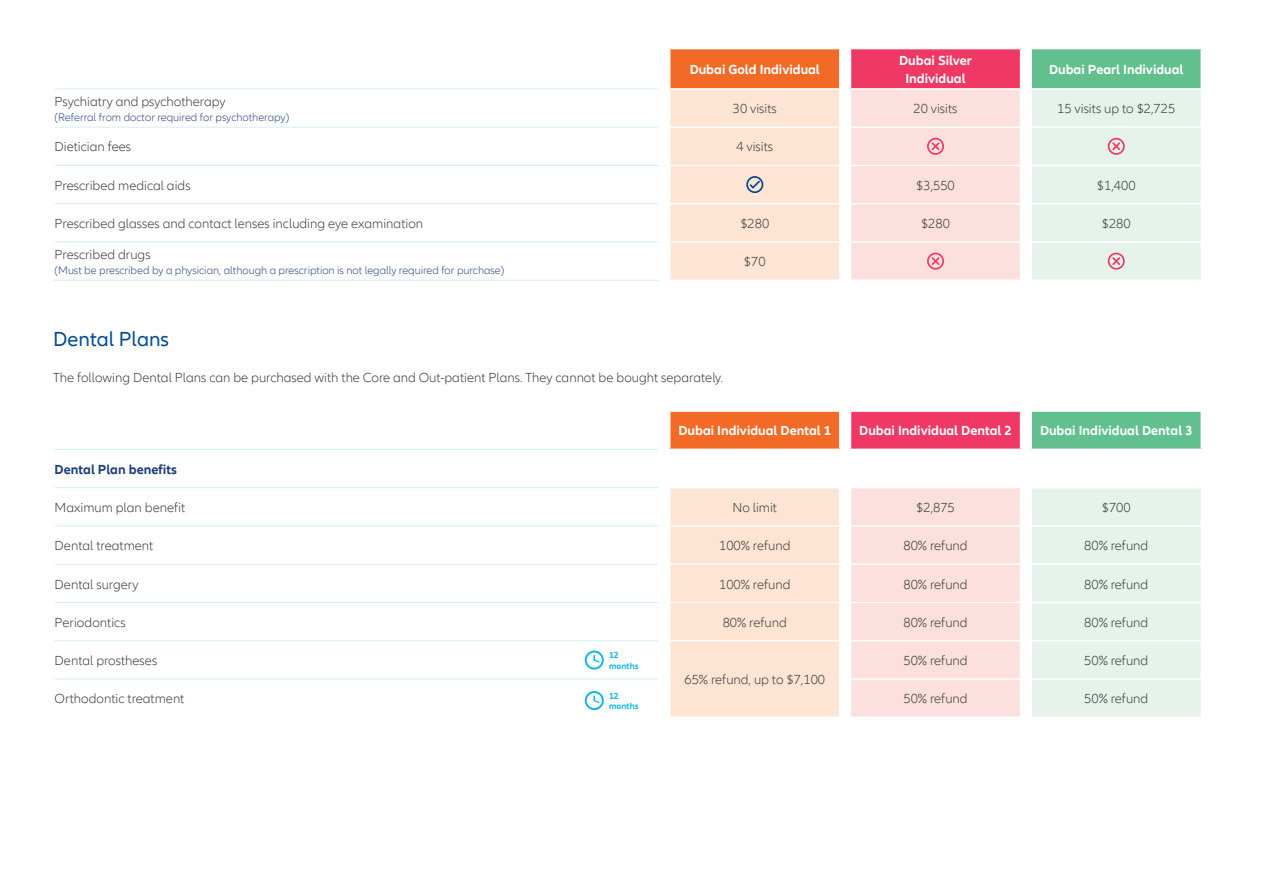
<style>
.page{position:relative;width:1263px;height:893px;background:#fff}
.page>*{position:absolute;margin:0;border:0;box-sizing:border-box;transform-origin:0 0}
.t1{font:21px "Allianz Neo";color:#014d95}
.t2{font:300 13.5px "Allianz Neo";color:#3e3e3f}
.t3{font:700 13.5px/18px "Allianz Neo";color:#fff;text-align:center}
.t4{font:700 13.5px "Allianz Neo";color:#1d3d7b}
.t5{font:300 11.25px "Allianz Neo";color:#2f4983}
.t6{font:700 9px/10.5px "Allianz Neo";color:#16b8e3}
</style>
<div class="page">
<svg style="left:55px;top:526px;width:603px;height:185px"></svg>
<div style="left:670px;top:411px;width:170px;height:38px;background:#f36a27"></div>
<div style="left:850px;top:411px;width:170px;height:38px;background:#ef3864"></div>
<div style="left:1031px;top:411px;width:170px;height:38px;background:#61c08d"></div>
<hr style="left:55px;top:564px;width:603px;height:1px;background:#d5eef1">
<hr style="left:55px;top:602px;width:603px;height:1px;background:#d5eef1">
<hr style="left:55px;top:640px;width:603px;height:1px;background:#d5eef1">
<hr style="left:55px;top:679px;width:603px;height:1px;background:#d5eef1">
<hr style="left:670px;top:410px;width:170px;height:2px;background:#fff">
<hr style="left:839px;top:412px;width:2px;height:37px;background:#fff">
<hr style="left:850px;top:410px;width:170px;height:2px;background:#fff">
<hr style="left:850px;top:412px;width:1px;height:37px;background:#fff">
<hr style="left:1031px;top:410px;width:171px;height:2px;background:#fff">
<hr style="left:1030px;top:412px;width:2px;height:37px;background:#fff">
<hr style="left:1200px;top:412px;width:2px;height:37px;background:#fff">
<hr style="left:55px;top:449px;width:603px;height:1px;background:#d5eef1">
<hr style="left:55px;top:525px;width:603px;height:1px;background:#d5eef1">
<hr style="left:55px;top:487px;width:603px;height:1px;background:#d5eef1">
<svg style="left:658px;top:487px;width:543px;height:230px"></svg>
<hr style="left:1031px;top:602px;width:171px;height:1px;background:#fff">
<svg style="left:585px;top:650px;width:19px;height:20px"></svg>
<svg style="left:585px;top:691px;width:19px;height:19px"></svg>
<svg style="left:55px;top:88px;width:603px;height:192px"></svg>
<div style="left:670px;top:49px;width:170px;height:40px;background:#f36a27"></div>
<div style="left:850px;top:49px;width:170px;height:40px;background:#ef3864"></div>
<div style="left:1031px;top:49px;width:170px;height:40px;background:#61c08d"></div>
<hr style="left:839px;top:49px;width:2px;height:39px;background:#fff">
<hr style="left:850px;top:49px;width:1px;height:39px;background:#fff">
<hr style="left:1030px;top:49px;width:2px;height:39px;background:#fff">
<hr style="left:1200px;top:49px;width:2px;height:39px;background:#fff">
<hr style="left:55px;top:127px;width:603px;height:1px;background:#d5eef1">
<hr style="left:55px;top:89px;width:603px;height:1px;background:#d5eef1">
<hr style="left:55px;top:165px;width:603px;height:1px;background:#d5eef1">
<hr style="left:55px;top:203px;width:603px;height:1px;background:#d5eef1">
<hr style="left:53px;top:280px;width:605px;height:1px;background:#d5eef1">
<hr style="left:55px;top:242px;width:603px;height:1px;background:#d5eef1">
<svg style="left:658px;top:88px;width:543px;height:193px"></svg>
<p class="t2" style="left:55px;top:94px;width:173px">Psychiatry and psychotherapy</p>
<p class="t5" style="left:55px;top:111px;width:236px">(Referral from doctor required for psychotherapy)</p>
<p class="t3" style="left:690px;top:61px;width:132px">Dubai Gold Individual</p>
<p class="t3" style="left:899px;top:52px;width:74px">Dubai Silver<br>Individual</p>
<p class="t3" style="left:1049px;top:61px;width:136px">Dubai Pearl Individual</p>
<p class="t2" style="left:733px;top:101px;width:46px">30 visits</p>
<p class="t2" style="left:913px;top:101px;width:46px">20 visits</p>
<p class="t2" style="left:1057px;top:101px;width:120px">15 visits up to $2,725</p>
<p class="t2" style="left:55px;top:139px;width:78px">Dietician fees</p>
<p class="t2" style="left:736px;top:139px;width:38px">4 visits</p>
<p class="t2" style="left:55px;top:178px;width:137px">Prescribed medical aids</p>
<p class="t2" style="left:916px;top:178px;width:40px">$3,550</p>
<p class="t2" style="left:1097px;top:178px;width:40px">$1,400</p>
<p class="t2" style="left:55px;top:216px;width:370px">Prescribed glasses and contact lenses including eye examination</p>
<p class="t2" style="left:740px;top:216px;width:30px">$280</p>
<p class="t2" style="left:921px;top:216px;width:30px">$280</p>
<p class="t2" style="left:1102px;top:216px;width:30px">$280</p>
<p class="t2" style="left:55px;top:247px;width:97px">Prescribed drugs</p>
<p class="t5" style="left:55px;top:264px;width:451px">(Must be prescribed by a physician, although a prescription is not legally required for purchase)</p>
<p class="t2" style="left:744px;top:254px;width:23px">$70</p>
<h1 class="t1" style="left:53px;top:327px;width:117px">Dental Plans</h1>
<p class="t2" style="left:53px;top:370px;width:672px">The following Dental Plans can be purchased with the Core and Out-patient Plans. They cannot be bought separately.</p>
<p class="t3" style="left:678px;top:422px;width:154px">Dubai Individual Dental 1</p>
<p class="t3" style="left:859px;top:422px;width:154px">Dubai Individual Dental 2</p>
<p class="t3" style="left:1040px;top:422px;width:154px">Dubai Individual Dental 3</p>
<p class="t4" style="left:55px;top:461px;width:124px">Dental Plan benefits</p>
<p class="t2" style="left:55px;top:500px;width:132px">Maximum plan benefit</p>
<p class="t2" style="left:732px;top:500px;width:46px">No limit</p>
<p class="t2" style="left:916px;top:500px;width:40px">$2,875</p>
<p class="t2" style="left:1102px;top:500px;width:30px">$700</p>
<p class="t2" style="left:55px;top:538px;width:100px">Dental treatment</p>
<p class="t2" style="left:719px;top:538px;width:73px">100% refund</p>
<p class="t2" style="left:903px;top:538px;width:66px">80% refund</p>
<p class="t2" style="left:1084px;top:538px;width:66px">80% refund</p>
<p class="t2" style="left:55px;top:576px;width:85px">Dental surgery</p>
<p class="t2" style="left:719px;top:576px;width:73px">100% refund</p>
<p class="t2" style="left:903px;top:576px;width:66px">80% refund</p>
<p class="t2" style="left:1084px;top:576px;width:66px">80% refund</p>
<p class="t2" style="left:55px;top:615px;width:72px">Periodontics</p>
<p class="t2" style="left:723px;top:615px;width:66px">80% refund</p>
<p class="t2" style="left:903px;top:615px;width:66px">80% refund</p>
<p class="t2" style="left:1084px;top:615px;width:66px">80% refund</p>
<p class="t2" style="left:55px;top:653px;width:104px">Dental prostheses</p>
<p class="t2" style="left:684px;top:672px;width:142px">65% refund, up to $7,100</p>
<p class="t6" style="left:609px;top:650px;width:31px">12 months</p>
<p class="t6" style="left:609px;top:691px;width:31px">12 months</p>
<p class="t2" style="left:903px;top:653px;width:66px">50% refund</p>
<p class="t2" style="left:1084px;top:653px;width:66px">50% refund</p>
<p class="t2" style="left:55px;top:691px;width:131px">Orthodontic treatment</p>
<p class="t2" style="left:903px;top:691px;width:66px">50% refund</p>
<p class="t2" style="left:1084px;top:691px;width:66px">50% refund</p>
</div>
